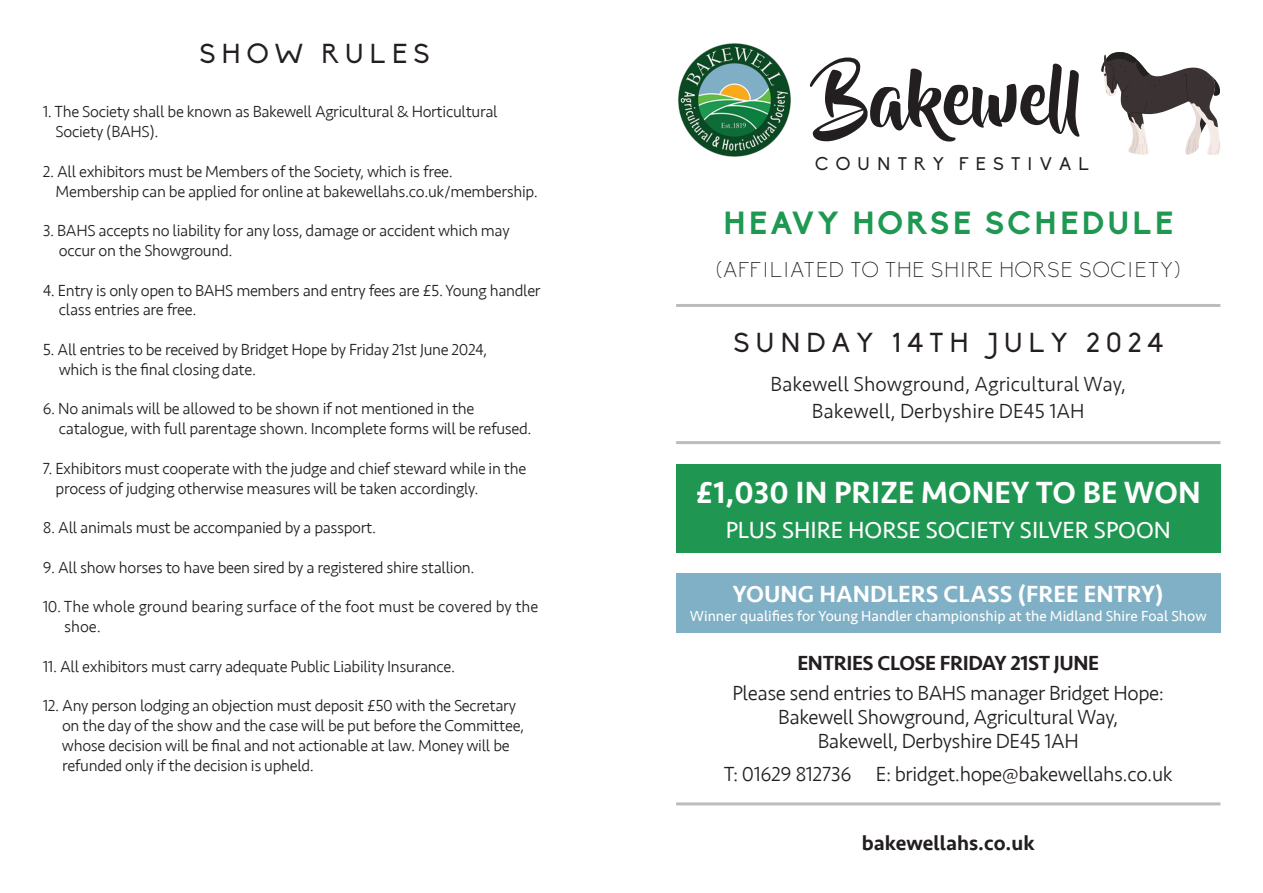
<style>
.page{position:relative;width:1263px;height:893px;background:#fff}
.page>*{position:absolute;margin:0;border:0;box-sizing:border-box;transform-origin:0 0}
.t1{font:75px "Beyond The Mountains";color:#231f20}
.t2{font:500 31.5px "Seravek";color:#fff}
.t3{font:700 31.5px "Biko";letter-spacing:.1em;color:#1f9852}
.t4{font:27px "Biko";color:#231f20}
.t5{font:24px "Seravek";color:#fff}
.t6{font:500 24px "Seravek";color:#fff}
.t7{font:300 21px "Seravek";letter-spacing:-.02em;color:#231f20}
.t8{font:300 21px "Seravek";color:#231f20}
.t9{font:300 21px "Biko";letter-spacing:.045em;color:#231f20}
.t10{font:500 21px "Seravek";letter-spacing:-.02em;color:#231f20}
.t11{font:500 21px "Seravek";color:#231f20}
.t12{font:18px "Biko";color:#231f20}
.t13{font:300 16.5px/19.8px "Seravek";letter-spacing:-.02em;color:#231f20}
.t14{font:300 16.5px/19.8px "Seravek";color:#231f20}
.t15{font:15px "Seravek";color:#fff}
</style>
<div class="page">
<img style="left:678px;top:43px;width:113px;height:114px">
<hr style="left:676px;top:304px;width:544px;height:3px;background:#231f20">
<hr style="left:676px;top:441px;width:544px;height:3px;background:#231f20">
<div style="left:676px;top:464px;width:544px;height:89px;background:#1f9752"></div>
<svg style="left:1101px;top:52px;width:120px;height:103px"></svg>
<div style="left:676px;top:573px;width:544px;height:60px;background:#80b0c6"></div>
<hr style="left:676px;top:802px;width:544px;height:3px;background:#231f20">
<p class="t4" style="left:200px;top:38px;width:232px">S H O W R U L E S</p>
<p class="t13" style="left:43px;top:102px;width:456px">1. The Society shall be known as Bakewell Agricultural &amp; Horticultural</p>
<p class="t13" style="left:56px;top:122px;width:104px">Society (BAHS).</p>
<p class="t13" style="left:43px;top:162px;width:412px">2. All exhibitors must be Members of the Society, which is free.</p>
<p class="t13" style="left:56px;top:181px;width:484px">Membership can be applied for online at bakewellahs.co.uk/membership.</p>
<p class="t13" style="left:43px;top:221px;width:468px">3. BAHS accepts no liability for any loss, damage or accident which may</p>
<p class="t13" style="left:59px;top:241px;width:175px">occur on the Showground.</p>
<p class="t13" style="left:43px;top:280px;width:499px">4. Entry is only open to BAHS members and entry fees are £5. Young handler</p>
<p class="t13" style="left:59px;top:300px;width:139px">class entries are free.</p>
<p class="t13" style="left:59px;top:340px;width:430px;text-indent:-16px">5. All entries to be received by Bridget Hope by Friday 21st June 2024, which is the final closing date.</p>
<p class="t13" style="left:43px;top:399px;width:433px">6. No animals will be allowed to be shown if not mentioned in the</p>
<p class="t13" style="left:59px;top:419px;width:474px">catalogue, with full parentage shown. Incomplete forms will be refused.</p>
<p class="t13" style="left:56px;top:459px;width:472px;text-indent:-13px">7. Exhibitors must cooperate with the judge and chief steward while in the process of judging otherwise measures will be taken accordingly.</p>
<p class="t13" style="left:43px;top:518px;width:335px">8. All animals must be accompanied by a passport.</p>
<p class="t13" style="left:43px;top:558px;width:433px">9. All show horses to have been sired by a registered shire stallion.</p>
<p class="t14" style="left:64px;top:597px;width:476px;text-indent:-21px">10. The whole ground bearing surface of the foot must be covered by the shoe.</p>
<p class="t13" style="left:43px;top:657px;width:414px">11. All exhibitors must carry adequate Public Liability Insurance.</p>
<p class="t13" style="left:43px;top:696px;width:475px">12. Any person lodging an objection must deposit £50 with the Secretary</p>
<p class="t13" style="left:62px;top:716px;width:464px">on the day of the show and the case will be put before the Committee, whose decision will be final and not actionable at law. Money will be</p>
<p class="t13" style="left:62px;top:756px;width:253px">refunded only if the decision is upheld.</p>
<p class="t1" style="left:822px;top:58px;width:261px">Bakewell</p>
<p class="t12" style="left:815px;top:154px;width:275px">C O U N T R Y F E S T I V A L</p>
<p class="t3" style="left:723px;top:204px;width:451px">HEAVY HORSE SCHEDULE</p>
<p class="t9" style="left:715px;top:258px;width:467px">(AFFILIATED TO THE SHIRE HORSE SOCIETY)</p>
<p class="t4" style="left:733px;top:328px;width:431px">S U N D A Y 1 4 T H J U L Y 2 0 2 4</p>
<p class="t8" style="left:770px;top:372px;width:357px">Bakewell Showground, Agricultural Way,</p>
<p class="t8" style="left:812px;top:399px;width:274px">Bakewell, Derbyshire DE45 1AH</p>
<p class="t2" style="left:696px;top:473px;width:506px">£1,030 IN PRIZE MONEY TO BE WON</p>
<p class="t5" style="left:726px;top:511px;width:447px">PLUS SHIRE HORSE SOCIETY SILVER SPOON</p>
<p class="t6" style="left:733px;top:579px;width:433px">YOUNG HANDLERS CLASS (FREE ENTRY)</p>
<p class="t15" style="left:690px;top:605px;width:518px">Winner qualifies for Young Handler championship at the Midland Shire Foal Show</p>
<p class="t10" style="left:797px;top:649px;width:303px">ENTRIES CLOSE FRIDAY 21ST JUNE</p>
<p class="t7" style="left:732px;top:680px;width:433px">Please send entries to BAHS manager Bridget Hope:</p>
<p class="t7" style="left:778px;top:704px;width:341px">Bakewell Showground, Agricultural Way,</p>
<p class="t7" style="left:818px;top:728px;width:262px">Bakewell, Derbyshire DE45 1AH</p>
<p class="t7" style="left:724px;top:761px;width:450px">T: 01629 812736 E: bridget.hope@bakewellahs.co.uk</p>
<p class="t11" style="left:862px;top:830px;width:174px">bakewellahs.co.uk</p>
</div>
